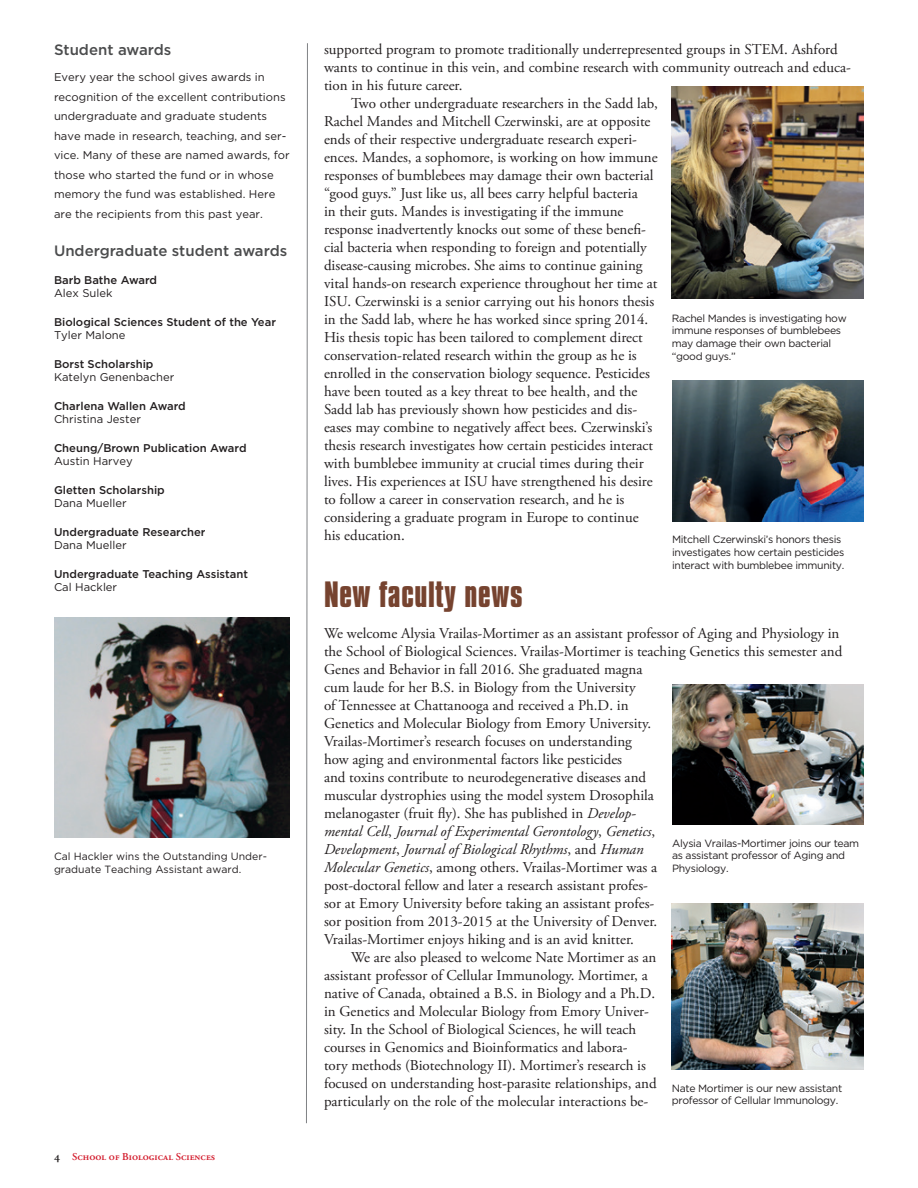
<style>
.page{position:relative;width:918px;height:1188px;background:#fff}
.page>*{position:absolute;margin:0;border:0;box-sizing:border-box;transform-origin:0 0}
.t1{font:700 31.5px "Compacta BT";letter-spacing:.02em;color:#76432f}
.subsequent_paragraph{font:15px/18px "Adobe Garamond Pro";color:#231f20}
.sidebar_header{font:500 15px "Gotham";color:#4b4c4d}
.sidebar_1st_paragrap{font:11.25px/19.5px "Gotham";color:#231f20}
.sidebar_bold{font:500 11.25px "Gotham";color:#231f20}
.t2{font:10.5px/12.6px "Gotham";letter-spacing:-.03em;color:#231f20}
.t3{font:10.5px/12.6px "Gotham";color:#231f20}
.t4{font:10.5px "Adobe Garamond Semibold SC";color:#d31c2d}
.s1{font-size:12px;color:#231f20}
.s2{font-style:italic}
</style>
<div class="page">
<svg style="left:306px;top:43px;width:2px;height:1081px"></svg>
<img style="left:672px;top:381px;width:192px;height:140px">
<img style="left:672px;top:87px;width:192px;height:212px">
<img style="left:672px;top:684px;width:192px;height:140px">
<img style="left:672px;top:903px;width:192px;height:166px">
<img style="left:54px;top:617px;width:236px;height:221px">
<p class="sidebar_header" style="left:54px;top:40px;width:119px">Student awards</p>
<p class="sidebar_1st_paragrap" style="left:54px;top:68px;width:237px">Every year the school gives awards in recognition of the excellent contributions undergraduate and graduate students have made in research, teaching, and ser&shy;vice. Many of these are named awards, for those who started the fund or in whose memory the fund was established. Here are the recipients from this past year.</p>
<p class="sidebar_header" style="left:54px;top:241px;width:235px">Undergraduate student awards</p>
<p class="sidebar_bold" style="left:54px;top:272px;width:105px">Barb Bathe Award</p>
<p class="sidebar_1st_paragrap" style="left:54px;top:283px;width:60px">Alex Sulek</p>
<p class="sidebar_bold" style="left:54px;top:314px;width:224px">Biological Sciences Student of the Year</p>
<p class="sidebar_1st_paragrap" style="left:54px;top:325px;width:73px">Tyler Malone</p>
<p class="sidebar_bold" style="left:54px;top:356px;width:101px">Borst Scholarship</p>
<p class="sidebar_1st_paragrap" style="left:54px;top:367px;width:122px">Katelyn Genenbacher</p>
<p class="sidebar_bold" style="left:54px;top:398px;width:133px">Charlena Wallen Award</p>
<p class="sidebar_1st_paragrap" style="left:54px;top:409px;width:88px">Christina Jester</p>
<p class="sidebar_bold" style="left:54px;top:440px;width:194px">Cheung/Brown Publication Award</p>
<p class="sidebar_1st_paragrap" style="left:54px;top:451px;width:80px">Austin Harvey</p>
<p class="sidebar_bold" style="left:54px;top:482px;width:112px">Gletten Scholarship</p>
<p class="sidebar_1st_paragrap" style="left:54px;top:493px;width:74px">Dana Mueller</p>
<p class="sidebar_bold" style="left:54px;top:524px;width:153px">Undergraduate Researcher</p>
<p class="sidebar_1st_paragrap" style="left:54px;top:535px;width:74px">Dana Mueller</p>
<p class="sidebar_bold" style="left:54px;top:566px;width:195px">Undergraduate Teaching Assistant</p>
<p class="sidebar_1st_paragrap" style="left:54px;top:577px;width:65px">Cal Hackler</p>
<p class="t3" style="left:54px;top:850px;width:215px">Cal Hackler wins the Outstanding Under&shy;graduate Teaching Assistant award.</p>
<p class="t4" style="left:54px;top:1151px;width:163px"><span class="s1">4</span> School of Biological Sciences</p>
<p class="subsequent_paragraph" style="left:324px;top:41px;width:529px">supported program to promote traditionally underrepresented groups in STEM. Ashford wants to continue in this vein, and combine research with community outreach and educa&shy;tion in his future career.</p>
<p class="subsequent_paragraph" style="left:324px;top:95px;width:335px;text-indent:27px">Two other undergraduate researchers in the Sadd lab, Rachel Mandes and Mitchell Czerwinski, are at opposite ends of their respective undergraduate research experi&shy;ences. Mandes, a sophomore, is working on how immune responses of bumblebees may damage their own bacterial “good guys.” Just like us, all bees carry helpful bacteria<br>in their guts. Mandes is investigating if the immune response inadvertently knocks out some of these benefi&shy;cial bacteria when responding to foreign and potentially disease-causing microbes. She aims to continue gaining vital hands-on research experience throughout her time at ISU. Czerwinski is a senior carrying out his honors thesis in the Sadd lab, where he has worked since spring 2014.<br>His thesis topic has been tailored to complement direct conservation-related research within the group as he is enrolled in the conservation biology sequence. Pesticides have been touted as a key threat to bee health, and the Sadd lab has previously shown how pesticides and dis&shy;eases may combine to negatively affect bees. Czerwinski’s thesis research investigates how certain pesticides interact with bumblebee immunity at crucial times during their lives. His experiences at ISU have strengthened his desire to follow a career in conservation research, and he is considering a graduate program in Europe to continue his education.</p>
<p class="t2" style="left:672px;top:312px;width:177px">Rachel Mandes is investigating how immune responses of bumblebees may damage their own bacterial</p>
<p class="t2" style="left:672px;top:349px;width:65px">“good guys.”</p>
<p class="t2" style="left:672px;top:533px;width:174px">Mitchell Czerwinski’s honors thesis investigates how certain pesticides interact with bumblebee immunity.</p>
<p class="t1" style="left:324px;top:575px;width:200px">New faculty news</p>
<p class="subsequent_paragraph" style="left:324px;top:625px;width:520px">We welcome Alysia Vrailas-Mortimer as an assistant professor of Aging and Physiology in the School of Biological Sciences. Vrailas-Mortimer is teaching Genetics this semester and Genes and Behavior in fall 2016. She graduated magna<br>cum laude for her B.S. in Biology from the University<br>of Tennessee at Chattanooga and received a Ph.D. in<br>Genetics and Molecular Biology from Emory University.<br>Vrailas-Mortimer’s research focuses on understanding<br>how aging and environmental factors like pesticides<br>and toxins contribute to neurodegenerative diseases and<br>muscular dystrophies using the model system Drosophila<br>melanogaster (fruit fly). She has published in <span class="s2">Develop-<br>mental Cell</span>, <span class="s2">Journal of Experimental Gerontology</span>, <span class="s2">Genetics</span>,<br><span class="s2">Development</span>, <span class="s2">Journal of Biological Rhythms</span>, and <span class="s2">Human<br>Molecular Genetics</span>, among others. Vrailas-Mortimer was a<br>post-doctoral fellow and later a research assistant profes-<br>sor at Emory University before taking an assistant profes-<br>sor position from 2013-2015 at the University of Denver.<br>Vrailas-Mortimer enjoys hiking and is an avid knitter.</p>
<p class="subsequent_paragraph" style="left:324px;top:949px;width:334px;text-indent:27px">We are also pleased to welcome Nate Mortimer as an assistant professor of Cellular Immunology. Mortimer, a native of Canada, obtained a B.S. in Biology and a Ph.D. in Genetics and Molecular Biology from Emory Univer&shy;sity. In the School of Biological Sciences, he will teach courses in Genomics and Bioinformatics and labora-<br>tory methods (Biotechnology II). Mortimer’s research is focused on understanding host-parasite relationships, and particularly on the role of the molecular interactions be-</p>
<p class="t2" style="left:672px;top:837px;width:189px">Alysia Vrailas-Mortimer joins our team as assistant professor of Aging and<br>Physiology.</p>
<p class="t2" style="left:672px;top:1081px;width:172px">Nate Mortimer is our new assistant professor of Cellular Immunology.</p>
</div>
